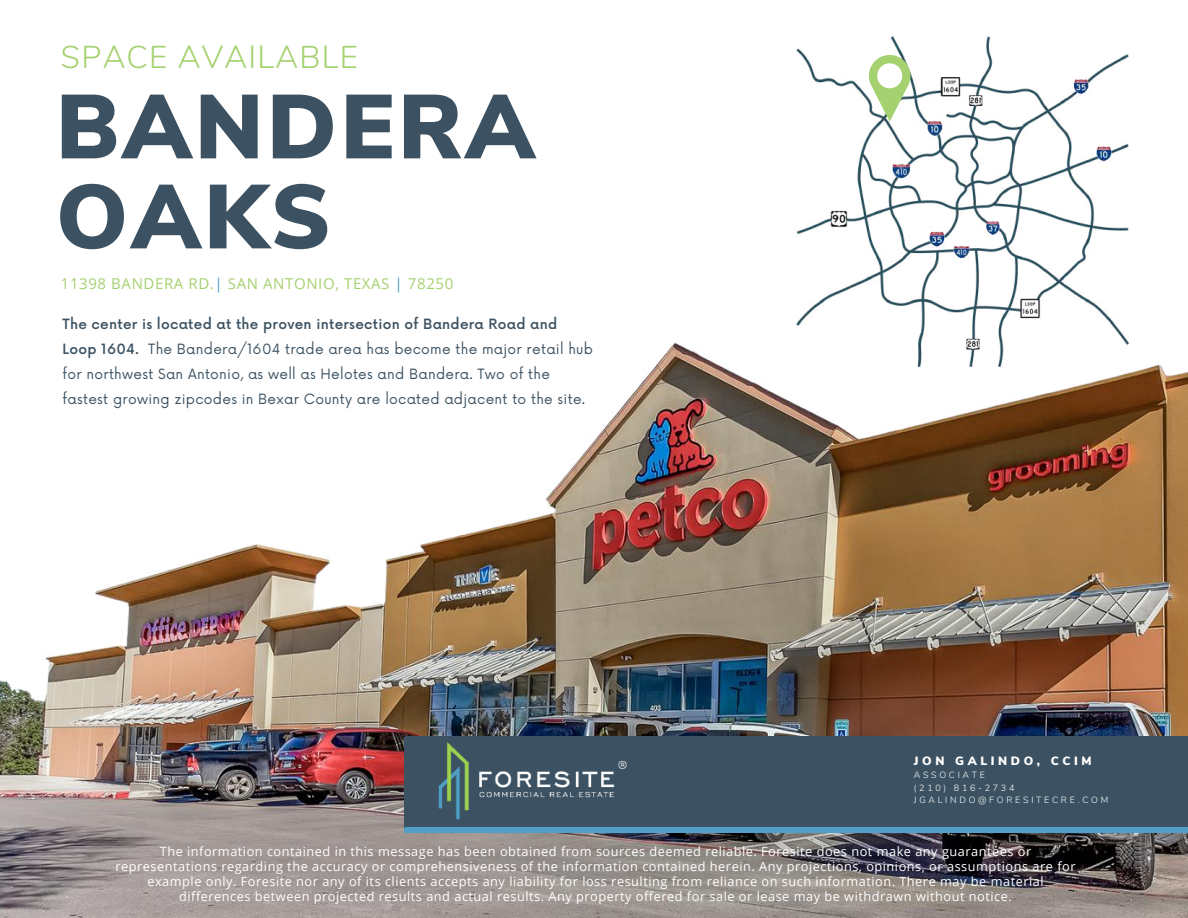
<style>
.page{position:relative;width:1188px;height:918px;background:#fff}
.page>*{position:absolute;margin:0;border:0;box-sizing:border-box;transform-origin:0 0}
.t1{font:900 90.45px/90px "Nunito Sans";letter-spacing:.04em;color:#3c5262}
.t2{font:300 31.5px "Nunito";letter-spacing:.04em;color:#a6d170}
.t3{font:15px "Open Sans";letter-spacing:.04em;color:#a6d170}
.t4{font:13.8px/24.8px "Now";letter-spacing:.02em;color:#3c5262}
.t5{font:12.75px/14.9px "Open Sans";letter-spacing:.04em;color:#fff;text-align:center}
.t6{font:900 12px "Nunito Sans";letter-spacing:.3em;color:#fff}
.t7{font:300 9px/12.8px "Nunito";letter-spacing:.3em;color:#fff}
.s1{color:#519fc6}
.s2{font-weight:500}
</style>
<div class="page">
<img style="left:0;top:323px;width:1188px;height:595px">
<img style="left:797px;top:36px;width:332px;height:331px">
<svg style="left:869px;top:55px;width:41px;height:66px"></svg>
<svg style="left:405px;top:826px;width:783px;height:6px;background:#4d92b5"></svg>
<div style="left:405px;top:736px;width:783px;height:90px;background:#3c5262"></div>
<img style="left:438px;top:742px;width:189px;height:78px">
<h2 class="t2" style="left:61px;top:36px;width:299px">SPACE AVAILABLE</h2>
<h1 class="t1" style="left:56px;top:84px;width:480px">BANDERA<br>OAKS</h1>
<p class="t3" style="left:61px;top:273px;width:394px">11398 BANDERA RD.<span class="s1">|</span> SAN ANTONIO, TEXAS <span class="s1">|</span> 78250</p>
<p class="t4" style="left:63px;top:313px;width:532px"><span class="s2">The center is located at the proven intersection of Bandera Road and Loop 1604.</span> The Bandera/1604 trade area has become the major retail hub for northwest San Antonio, as well as Helotes and Bandera. Two of the fastest growing zipcodes in Bexar County are located adjacent to the site.</p>
<p class="t6" style="left:914px;top:753px;width:179px">JON GALINDO, CCIM</p>
<p class="t7" style="left:914px;top:768px;width:196px">ASSOCIATE<br>(210) 816-2734<br>JGALINDO@FORESITECRE.COM</p>
<p class="t6" style="left:913px;top:754px;width:166px">AGENT FULL NAME</p>
<p class="t7" style="left:913px;top:770px;width:215px">AGENT TITLE<br>(210) 816-2734<br>AGENTEMAIL@FORESITECRE.COM</p>
<p class="t5" style="left:115px;top:844px;width:962px">The information contained in this message has been obtained from sources deemed reliable. Foresite does not make any guarantees or representations regarding the accuracy or comprehensiveness of the information contained herein. Any projections, opinions, or assumptions are for example only. Foresite nor any of its clients accepts any liability for loss resulting from reliance on such information. There may be material differences between projected results and actual results. Any property offered for sale or lease may be withdrawn without notice.</p>
</div>
